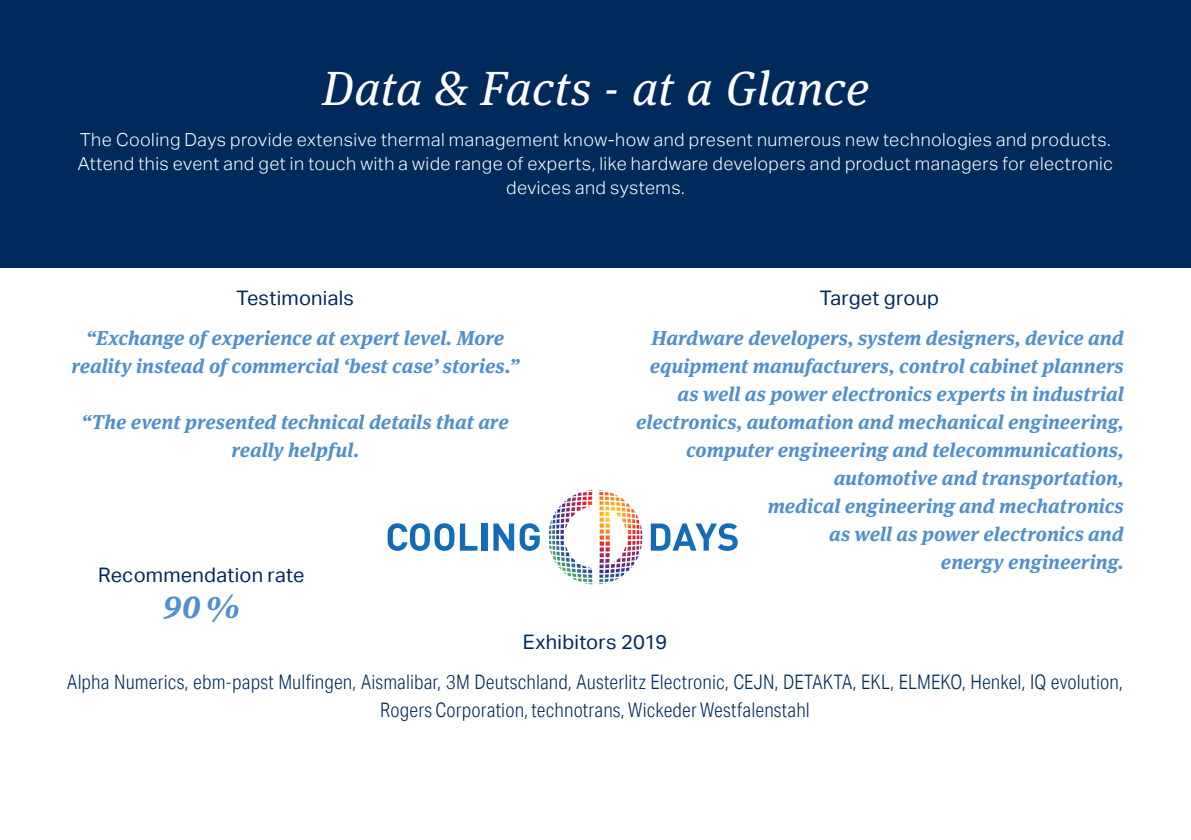
<style>
.page{position:relative;width:1191px;height:840px;background:#fff}
.page>*{position:absolute;margin:0;border:0;box-sizing:border-box;transform-origin:0 0}
.t1{font:italic 48px "Meta Serif OT";letter-spacing:.01em;color:#fff}
.t2{font:italic 700 32px "Meta Serif OT";color:#5090cc}
.t3{font:italic 700 20px/28px "Meta Serif OT";letter-spacing:.005em;color:#5090cc;text-align:center}
.t4{font:300 20px/28px "Aktiv Grotesk Cd";letter-spacing:.005em;color:#002a5b;text-align:center}
.t5{font:20px "Aktiv Grotesk";letter-spacing:.01em;color:#002a5b}
.t6{font:300 18px/24px "Aktiv Grotesk";letter-spacing:.025em;color:#fff;text-align:center}
</style>
<div class="page">
<div style="left:0;top:0;width:1191px;height:267px;background:#002a5b"></div>
<svg style="left:387px;top:523px;width:67px;height:27px"></svg>
<svg style="left:460px;top:523px;width:17px;height:27px"></svg>
<div style="left:482px;top:523px;width:5px;height:27px;background:#156bb6"></div>
<svg style="left:493px;top:523px;width:47px;height:27px"></svg>
<svg style="left:651px;top:523px;width:86px;height:27px"></svg>
<svg style="left:563px;top:490px;width:62px;height:14px"></svg>
<h1 class="t1" style="left:322px;top:58px;width:548px">Data &amp; Facts - at a Glance</h1>
<p class="t6" style="left:78px;top:127px;width:1037px">The Cooling Days provide extensive thermal management know-how and present numerous new technologies and products.<br>Attend this event and get in touch with a wide range of experts, like hardware developers and product managers for electronic devices and systems.</p>
<p class="t5" style="left:236px;top:286px;width:119px">Testimonials</p>
<p class="t3" style="left:71px;top:323px;width:449px">“Exchange of experience at expert level. More reality instead of commercial ‘best case’ stories.”</p>
<p class="t3" style="left:82px;top:407px;width:428px">“The event presented technical details that are really helpful.</p>
<p class="t5" style="left:98px;top:562px;width:208px">Recommendation rate</p>
<h2 class="t2" style="left:163px;top:586px;width:77px">90%</h2>
<p class="t5" style="left:819px;top:286px;width:121px">Target group</p>
<p class="t3" style="left:636px;top:323px;width:489px;text-align:right">Hardware developers, system designers, device and equipment manufacturers, control cabinet planners as well as power electronics experts in industrial electronics, automation and mechanical engineering, computer engineering and telecommunications, automotive and transportation,<br>medical engineering and mechatronics<br>as well as power electronics and<br>energy engineering.</p>
<p class="t5" style="left:523px;top:630px;width:146px">Exhibitors 2019</p>
<p class="t4" style="left:67px;top:667px;width:1057px">Alpha Numerics, ebm-papst Mulfingen, Aismalibar, 3M Deutschland, Austerlitz Electronic, CEJN, DETAKTA, EKL, ELMEKO, Henkel, IQ evolution,<br>Rogers Corporation, technotrans, Wickeder Westfalenstahl</p>
</div>
